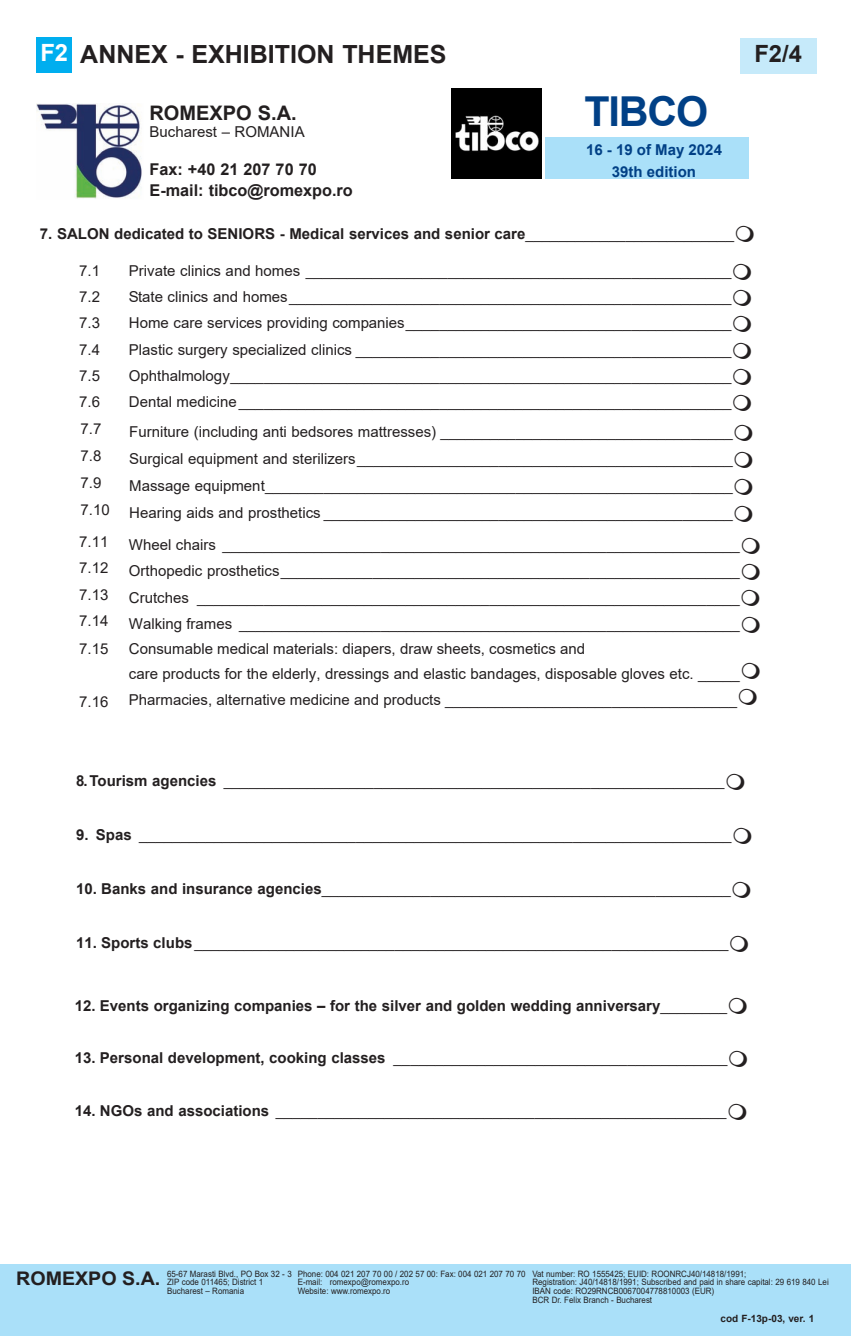
<style>
.page{position:relative;width:851px;height:1336px;background:#fff}
.page>*{position:absolute;margin:0;border:0;box-sizing:border-box;transform-origin:0 0}
.t1{font:700 41.25px "Arial";letter-spacing:-.03em;color:#014086}
.t2{font:700 25px "Arial";color:#231f20}
.t3{font:700 23.75px "Arial";color:#231f20}
.t4{font:700 20px "Arial";color:#231f20}
.t5{font:700 18.75px "Arial";color:#231f20;scale:1.05 1}
.t6{font:700 16.25px/21.2px "Arial";color:#231f20}
.t7{font:15px/25.9px "Arial";color:#231f20;text-align:justify}
.t8{font:700 15px "Arial";color:#231f20}
.t9{font:700 15px/21.8px "Arial";color:#014086;text-align:center}
.t10{font:700 10px "Arial";color:#231f20}
.t11{font:8.75px/8.8px "Arial";color:#231f20;scale:.91 1}
.s1{font-size:23.75px;color:#fff}
.s2{font-weight:400}
.s3{font-weight:700}
</style>
<div class="page">
<div style="left:0;top:1264px;width:850px;height:72px;background:#aae0f9"></div>
<div style="left:739px;top:38px;width:77px;height:35px;background:#c6eafa"></div>
<div style="left:36px;top:37px;width:36px;height:35px;background:#00aeef"></div>
<div style="left:545px;top:137px;width:203px;height:42px;background:#aae0f9"></div>
<img style="left:451px;top:88px;width:90px;height:91px">
<img style="left:36px;top:103px;width:106px;height:96px">
<h2 class="t2" style="left:40px;top:40px;width:407px"><span class="s1">F2</span> ANNEX - EXHIBITION THEMES</h2>
<h3 class="t3" style="left:754px;top:40px;width:49px">F2/4</h3>
<h3 class="t4" style="left:149px;top:102px;width:149px">ROMEXPO S.A.</h3>
<p class="t7" style="left:149px;top:119px;width:157px">Bucharest – ROMANIA</p>
<p class="t6" style="left:149px;top:159px;width:205px">Fax: +40 21 207 70 70<br>E-mail: tibco@romexpo.ro</p>
<h1 class="t1" style="left:584px;top:88px;width:125px">TIBCO</h1>
<p class="t9" style="left:586px;top:139px;width:137px">16 - 19 of May 2024<br>39th edition</p>
<p class="t8" style="left:40px;top:223px;width:695px">7. SALON dedicated to SENIORS - Medical services and senior care<span class="s2">_________________________</span></p>
<p class="t7" style="left:79px;top:258px;width:22px">7.1</p>
<p class="t7" style="left:129px;top:258px;width:604px">Private clinics and homes ___________________________________________________</p>
<p class="t7" style="left:79px;top:284px;width:22px">7.2</p>
<p class="t7" style="left:129px;top:284px;width:604px">State clinics and homes_____________________________________________________</p>
<p class="t7" style="left:79px;top:310px;width:22px">7.3</p>
<p class="t7" style="left:129px;top:310px;width:604px">Home care services providing companies_______________________________________</p>
<p class="t7" style="left:79px;top:336px;width:22px">7.4</p>
<p class="t7" style="left:129px;top:337px;width:604px">Plastic surgery specialized clinics _____________________________________________</p>
<p class="t7" style="left:79px;top:363px;width:22px">7.5</p>
<p class="t7" style="left:129px;top:363px;width:604px">Ophthalmology____________________________________________________________</p>
<p class="t7" style="left:79px;top:389px;width:22px">7.6</p>
<p class="t7" style="left:129px;top:389px;width:604px">Dental medicine ___________________________________________________________</p>
<p class="t7" style="left:80px;top:416px;width:22px">7.7</p>
<p class="t7" style="left:129px;top:419px;width:605px">Furniture (including anti bedsores mattresses) ___________________________________</p>
<p class="t7" style="left:80px;top:443px;width:22px">7.8</p>
<p class="t7" style="left:129px;top:446px;width:605px">Surgical equipment and sterilizers_____________________________________________</p>
<p class="t7" style="left:80px;top:470px;width:22px">7.9</p>
<p class="t7" style="left:129px;top:473px;width:605px">Massage equipment________________________________________________________</p>
<p class="t7" style="left:80px;top:497px;width:31px">7.10</p>
<p class="t7" style="left:129px;top:500px;width:605px">Hearing aids and prosthetics _________________________________________________</p>
<p class="t7" style="left:79px;top:529px;width:31px;line-height:26.2px">7.11<br>7.12<br>7.13<br>7.14</p>
<p class="t7" style="left:129px;top:532px;width:612px;text-align:left">Wheel chairs ______________________________________________________________ Orthopedic prosthetics_______________________________________________________ Crutches _________________________________________________________________ Walking frames ____________________________________________________________ Consumable medical materials: diapers, draw sheets, cosmetics and<br>care products for the elderly, dressings and elastic bandages, disposable gloves etc. _____</p>
<p class="t7" style="left:129px;top:687px;width:609px">Pharmacies, alternative medicine and products ___________________________________</p>
<p class="t7" style="left:79px;top:636px;width:31px">7.15</p>
<p class="t7" style="left:79px;top:689px;width:31px">7.16</p>
<p class="t7" style="left:76px;top:768px;width:649px"><span class="s3">8.Tourism agencies</span> ____________________________________________________________</p>
<p class="t7" style="left:76px;top:822px;width:656px"><span class="s3">9. Spas</span> _______________________________________________________________________</p>
<p class="t7" style="left:76px;top:876px;width:656px"><span class="s3">10. Banks and insurance agencies</span>_________________________________________________</p>
<p class="t7" style="left:76px;top:930px;width:653px"><span class="s3">11. Sports clubs</span>________________________________________________________________</p>
<p class="t8" style="left:75px;top:995px;width:653px">12. Events organizing companies – for the silver and golden wedding anniversary<span class="s2">________</span></p>
<p class="t7" style="left:75px;top:1045px;width:654px"><span class="s3">13. Personal development, cooking classes</span> ________________________________________</p>
<p class="t7" style="left:75px;top:1097px;width:653px"><span class="s3">14. NGOs and associations</span> ______________________________________________________</p>
<p class="t5" style="left:16px;top:1268px;width:139px">ROMEXPO S.A.</p>
<p class="t11" style="left:167px;top:1269px;width:138px">65-67 Marasti Blvd., PO Box 32 - 3<br>ZIP code 011465; District 1<br>Bucharest – Romania</p>
<p class="t11" style="left:532px;top:1269px;width:327px">Vat number: RO 1555425; EUID: ROONRCJ40/14818/1991;<br>Registration: J40/14818/1991; Subscribed and paid in share capital: 29 619 840 Lei IBAN code: RO29RNCB0067004778810003 (EUR)<br>BCR Dr. Felix Branch - Bucharest</p>
<p class="t11" style="left:298px;top:1269px;width:252px">Phone: 004 021 207 70 00 / 202 57 00: Fax: 004 021 207 70 70<br>E-mail: romexpo@romexpo.ro<br>Website: www.romexpo.ro</p>
<p class="t10" style="left:720px;top:1312px;width:95px">cod F-13p-03, ver. 1</p>
</div>
